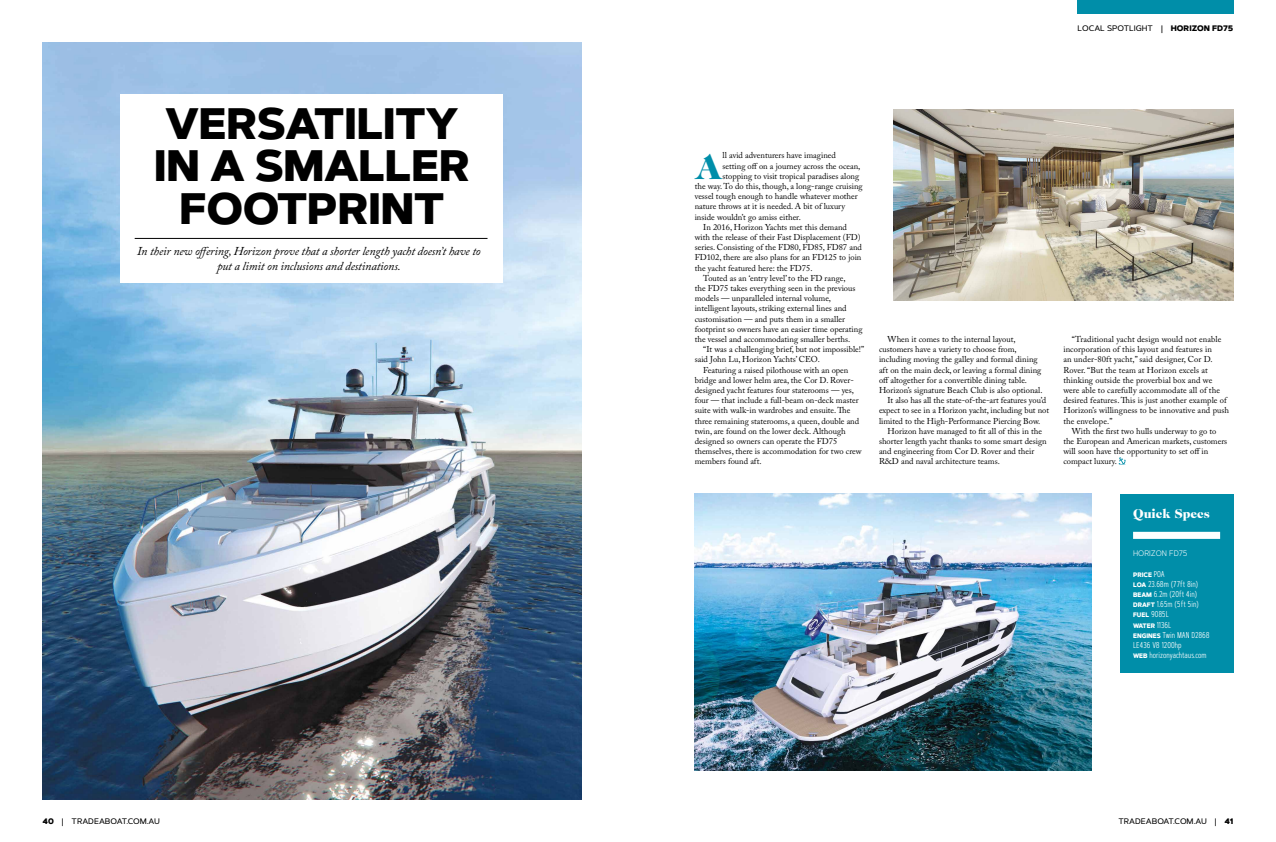
<style>
.page{position:relative;width:1276px;height:842px;background:#fff}
.page>*{position:absolute;margin:0;border:0;box-sizing:border-box;transform-origin:0 0}
.t1{font:800 44px/42.6px "Artegra Sans";letter-spacing:-.015em;color:#000;text-align:center}
.t2{font:900 36.2px "Caslon 224 Std";color:#008ea9}
.t3{font:900 13px "Caslon 224 Std";color:#fff}
.t4{font:italic 12px/14.4px "Adobe Caslon Pro";letter-spacing:-.01em;color:#000;text-align:center}
.t5{font:8.5px/10.2px "Adobe Caslon Pro";color:#000}
.t6{font:300 8.5px/10.2px "Artegra Sans Condensed";color:#fff;scale:.94 1}
.t7{font:500 8px "Artegra Sans";color:#000}
.t8{font:300 8px "Artegra Sans";color:#fff;scale:.94 1}
.t9{font:800 6.5px "Artegra Sans";color:#fff;scale:.94 1}
.s1{font-weight:800}
.s2{font-family:"Artegra Sans Condensed";font-weight:300;font-size:8.5px}
.s3{font-family:"Artegra Sans";font-weight:800;font-size:6.5px}
</style>
<div class="page">
<div style="left:1076px;top:0;width:157px;height:14px;background:#008ea9"></div>
<img style="left:43px;top:43px;width:538px;height:756px">
<div style="left:120px;top:94px;width:383px;height:189px;background:#fff"></div>
<hr style="left:135px;top:238px;width:352px;height:1px;background:#000">
<div style="left:1119px;top:494px;width:114px;height:178px;background:#008ea9"></div>
<div style="left:1133px;top:532px;width:87px;height:7px;background:#fff"></div>
<svg style="left:1118px;top:457px;width:7px;height:7px"></svg>
<img style="left:893px;top:110px;width:340px;height:191px">
<img style="left:694px;top:494px;width:397px;height:276px">
<h1 class="t1" style="left:154px;top:102px;width:318px">VERSATILITY<br>IN A SMALLER<br>FOOTPRINT</h1>
<h3 class="t4" style="left:137px;top:244px;width:345px">In their new offering, Horizon prove that a shorter length yacht doesn’t have to put a limit on inclusions and destinations.</h3>
<p class="t7" style="left:43px;top:815px;width:119px"><span class="s1">40</span> | TRADEABOAT.COM.AU</p>
<p class="t7" style="left:1077px;top:23px;width:157px">LOCAL SPOTLIGHT | <span class="s1">HORIZON FD75</span></p>
<h2 class="t2" style="left:696px;top:145px;width:26px">A</h2>
<p class="t5" style="left:722px;top:150px;width:115px">ll avid adventurers have imagined</p>
<p class="t5" style="left:722px;top:161px;width:139px">setting off on a journey across the ocean,</p>
<p class="t5" style="left:722px;top:171px;width:138px">stopping to visit tropical paradises along</p>
<p class="t5" style="left:694px;top:181px;width:169px">the way. To do this, though, a long-range cruising</p>
<p class="t5" style="left:694px;top:191px;width:164px">vessel tough enough to handle whatever mother</p>
<p class="t5" style="left:694px;top:201px;width:152px">nature throws at it is needed. A bit of luxury</p>
<p class="t5" style="left:694px;top:212px;width:108px">inside wouldn’t go amiss either.</p>
<p class="t5" style="left:703px;top:222px;width:145px">In 2016, Horizon Yachts met this demand</p>
<p class="t5" style="left:694px;top:232px;width:167px">with the release of their Fast Displacement (FD)</p>
<p class="t5" style="left:694px;top:242px;width:169px">series. Consisting of the FD80, FD85, FD87 and</p>
<p class="t5" style="left:694px;top:252px;width:168px">FD102, there are also plans for an FD125 to join</p>
<p class="t5" style="left:694px;top:263px;width:119px">the yacht featured here: the FD75.</p>
<p class="t5" style="left:703px;top:273px;width:144px">Touted as an ‘entry level’ to the FD range,</p>
<p class="t5" style="left:694px;top:283px;width:162px">the FD75 takes everything seen in the previous</p>
<p class="t5" style="left:694px;top:293px;width:138px">models — unparalleled internal volume,</p>
<p class="t5" style="left:694px;top:303px;width:153px">intelligent layouts, striking external lines and</p>
<p class="t5" style="left:694px;top:314px;width:152px">customisation — and puts them in a smaller</p>
<p class="t5" style="left:694px;top:324px;width:169px">footprint so owners have an easier time operating</p>
<p class="t5" style="left:694px;top:334px;width:157px">the vessel and accommodating smaller berths.</p>
<p class="t5" style="left:703px;top:344px;width:162px">“It was a challenging brief, but not impossible!”</p>
<p class="t5" style="left:694px;top:354px;width:127px">said John Lu, Horizon Yachts’ CEO.</p>
<p class="t5" style="left:703px;top:365px;width:147px">Featuring a raised pilothouse with an open</p>
<p class="t5" style="left:694px;top:375px;width:161px">bridge and lower helm area, the Cor D. Rover-</p>
<p class="t5" style="left:694px;top:385px;width:161px">designed yacht features four staterooms — yes,</p>
<p class="t5" style="left:694px;top:395px;width:165px">four — that include a full-beam on-deck master</p>
<p class="t5" style="left:694px;top:405px;width:157px">suite with walk-in wardrobes and ensuite. The</p>
<p class="t5" style="left:694px;top:416px;width:166px">three remaining staterooms, a queen, double and</p>
<p class="t5" style="left:694px;top:426px;width:153px">twin, are found on the lower deck. Although</p>
<p class="t5" style="left:694px;top:436px;width:144px">designed so owners can operate the FD75</p>
<p class="t5" style="left:694px;top:446px;width:168px">themselves, there is accommodation for two crew</p>
<p class="t5" style="left:694px;top:456px;width:68px">members found aft.</p>
<p class="t5" style="left:887px;top:334px;width:130px">When it comes to the internal layout,</p>
<p class="t5" style="left:879px;top:344px;width:139px">customers have a variety to choose from,</p>
<p class="t5" style="left:879px;top:354px;width:160px">including moving the galley and formal dining</p>
<p class="t5" style="left:879px;top:365px;width:164px">aft on the main deck, or leaving a formal dining</p>
<p class="t5" style="left:879px;top:375px;width:150px">off altogether for a convertible dining table.</p>
<p class="t5" style="left:879px;top:385px;width:165px">Horizon’s signature Beach Club is also optional.</p>
<p class="t5" style="left:887px;top:395px;width:160px">It also has all the state-of-the-art features you’d</p>
<p class="t5" style="left:879px;top:405px;width:172px">expect to see in a Horizon yacht, including but not</p>
<p class="t5" style="left:879px;top:416px;width:163px">limited to the High-Performance Piercing Bow.</p>
<p class="t5" style="left:887px;top:426px;width:156px">Horizon have managed to fit all of this in the</p>
<p class="t5" style="left:879px;top:436px;width:169px">shorter length yacht thanks to some smart design</p>
<p class="t5" style="left:879px;top:446px;width:157px">and engineering from Cor D. Rover and their</p>
<p class="t5" style="left:879px;top:456px;width:122px">R&amp;D and naval architecture teams.</p>
<p class="t5" style="left:1063px;top:334px;width:167px;text-indent:8px">“Traditional yacht design would not enable incorporation of this layout and features in<br>an under-80ft yacht,” said designer, Cor D.<br>Rover. “But the team at Horizon excels at thinking outside the proverbial box and we were able to carefully accommodate all of the desired features. This is just another example of Horizon’s willingness to be innovative and push the envelope.”</p>
<p class="t5" style="left:1063px;top:426px;width:165px;text-indent:8px">With the first two hulls underway to go to the European and American markets, customers will soon have the opportunity to set off in compact luxury.</p>
<h3 class="t3" style="left:1133px;top:506px;width:78px">Quick Specs</h3>
<p class="t8" style="left:1133px;top:548px;width:60px">HORIZON FD75</p>
<p class="t9" style="left:1133px;top:569px;width:35px">PRICE <span class="s2">POA</span></p>
<p class="t6" style="left:1133px;top:578px;width:71px"><span class="s3">LOA</span> 23.68m (77ft 8in)<br><span class="s3">BEAM</span> 6.2m (20ft 4in)<br><span class="s3">DRAFT</span> 1.65m (5ft 5in)<br><span class="s3">FUEL</span> 9085L</p>
<p class="t9" style="left:1133px;top:620px;width:42px">WATER <span class="s2">1136L</span></p>
<p class="t6" style="left:1133px;top:629px;width:83px"><span class="s3">ENGINES</span> Twin MAN D2868<br>LE436 V8 1200hp<br><span class="s3">WEB</span> horizonyachtaus.com</p>
<p class="t7" style="left:1118px;top:815px;width:116px">TRADEABOAT.COM.AU | <span class="s1">41</span></p>
</div>
